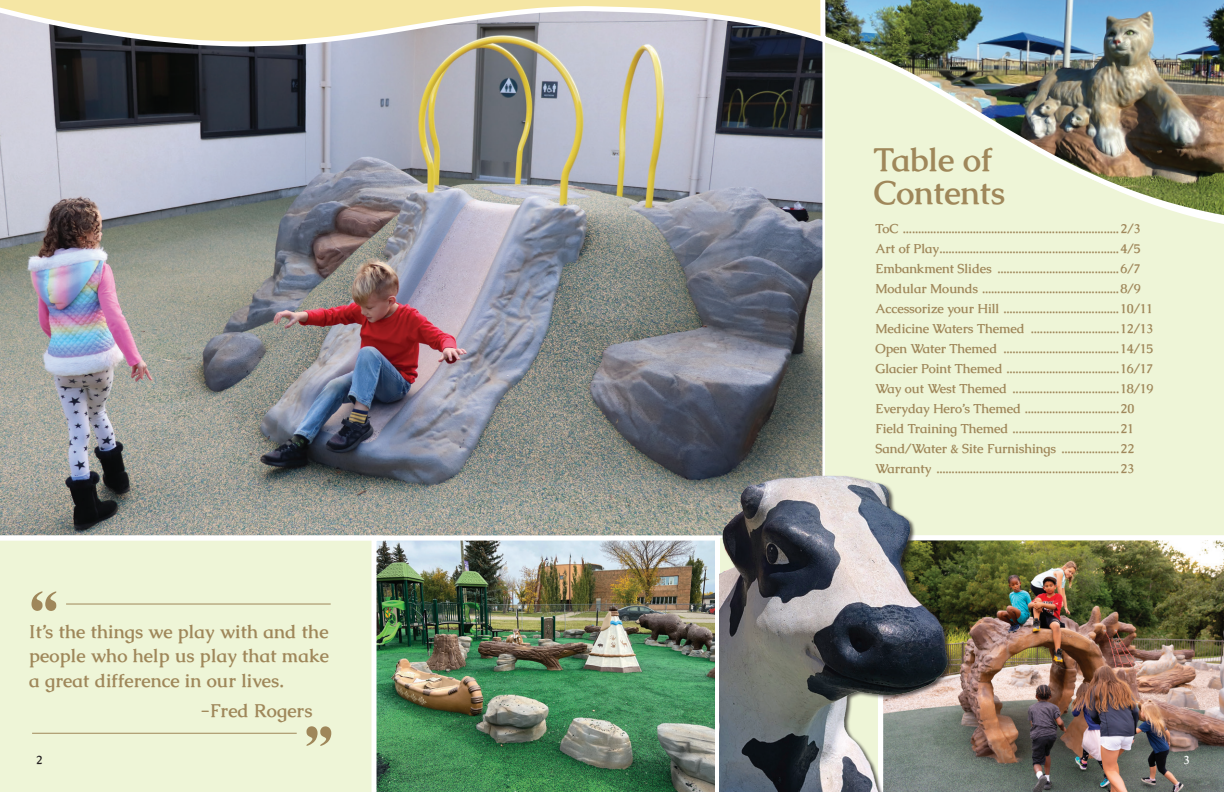
<style>
.page{position:relative;width:1224px;height:792px;background:#edf4d3}
.page>*{position:absolute;margin:0;border:0;box-sizing:border-box;transform-origin:0 0}
.t1{font:700 32.7px/33px "Caudex";color:#9f875a}
.t2{font:700 18.4px/24.5px "Caudex";letter-spacing:.01em;color:#9f875a;text-align:justify}
.t3{font:700 12.9px/20px "Caudex";color:#9f875a}
.t4{font:700 11.9px "Caudex";color:#231f20}
.t5{font:700 11.9px "Caudex";color:#fff}
</style>
<div class="page">
<img style="left:372px;top:551px;width:347px;height:241px">
<hr style="left:66px;top:604px;width:265px;height:1px;background:#9f875a">
<svg style="left:32px;top:591px;width:24px;height:20px"></svg>
<hr style="left:32px;top:733px;width:265px;height:1px;background:#9f875a">
<svg style="left:306px;top:726px;width:25px;height:20px"></svg>
<img style="left:0;top:0;width:817px;height:551px">
<img style="left:720px;top:277px;width:97px;height:515px">
<img style="left:817px;top:0;width:407px;height:792px">
<div style="left:0;top:536px;width:383px;height:5px;background:#fff"></div>
<h1 class="t1" style="left:874px;top:143px;width:133px">Table of<br>Contents</h1>
<p class="t3" style="left:875px;top:219px;width:280px">ToC .......................................................................2/3<br>Art of Play...........................................................4/5<br>Embankment Slides ........................................6/7<br>Modular Mounds .............................................8/9<br>Accessorize your Hill ......................................10/11<br>Medicine Waters Themed .............................12/13<br>Open Water Themed ......................................14/15<br>Glacier Point Themed .....................................16/17<br>Way out West Themed ...................................18/19<br>Everyday Hero’s Themed ...............................20<br>Field Training Themed ...................................21<br>Sand/Water &amp; Site Furnishings ...................22<br>Warranty ............................................................23</p>
<h2 class="t2" style="left:29px;top:619px;width:301px">It’s the things we play with and the people who help us play that make a great difference in our lives.</h2>
<h2 class="t2" style="left:201px;top:698px;width:113px">-Fred Rogers</h2>
<p class="t4" style="left:36px;top:753px;width:8px">2</p>
<p class="t5" style="left:1184px;top:753px;width:8px">3</p>
</div>
